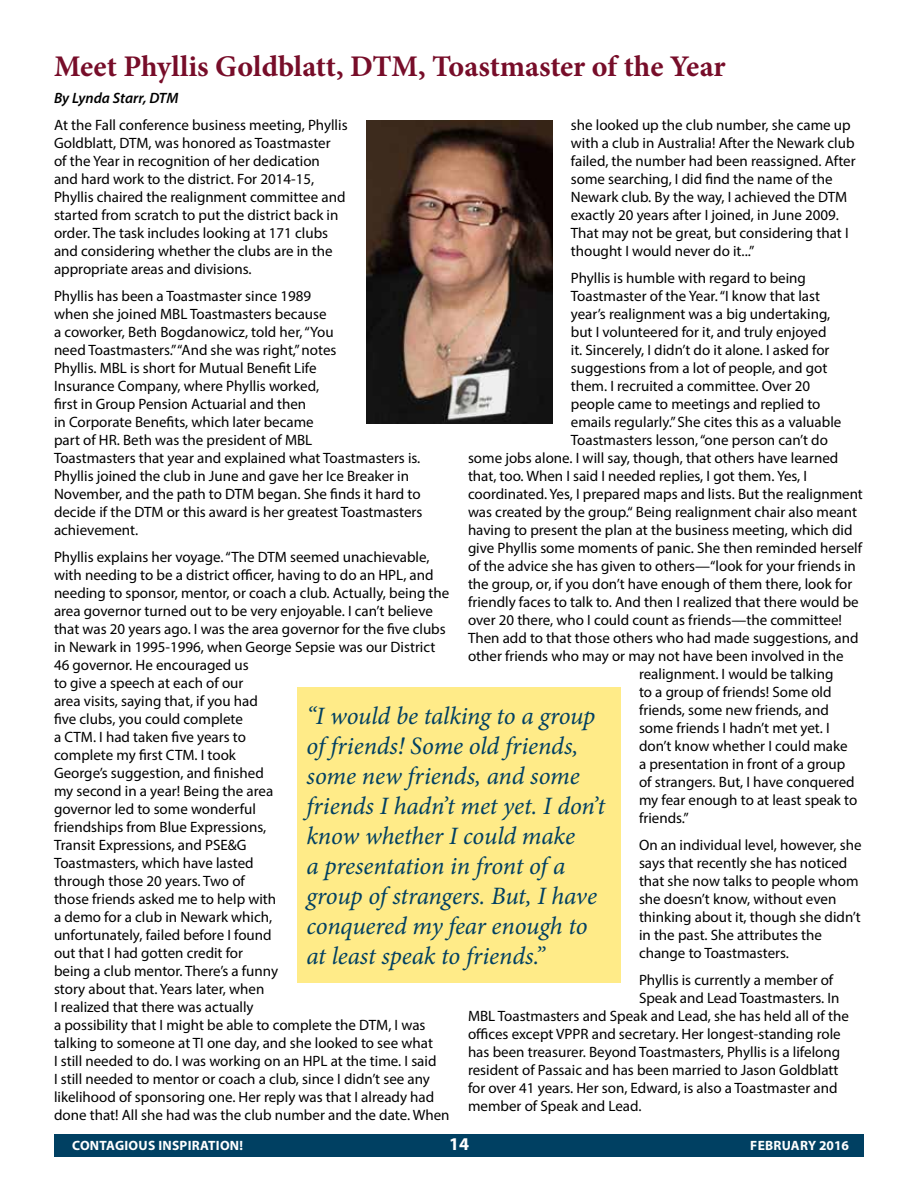
<style>
.page{position:relative;width:918px;height:1188px;background:#fff}
.page>*{position:absolute;margin:0;border:0;box-sizing:border-box;transform-origin:0 0}
.t1{font:700 30px "Minion Pro";letter-spacing:-.005em;color:#770d29}
.t2{font:italic 25.05px/30px "Minion Pro";letter-spacing:-.005em;color:#004062}
.t3{font:700 18px "Myriad Pro";color:#fff}
.t4{font:15px/18px "Myriad Pro";color:#000}
.t5{font:italic 600 15px "Myriad Pro";color:#000}
.t6{font:700 13.5px "Myriad Pro";letter-spacing:.02em;color:#fff}
</style>
<div class="page">
<div style="left:54px;top:1134px;width:810px;height:23px;background:#004062"></div>
<img style="left:366px;top:120px;width:187px;height:303px">
<div style="left:297px;top:687px;width:324px;height:295px;background:#ffeb88"></div>
<h1 class="t1" style="left:54px;top:45px;width:673px">Meet Phyllis Goldblatt, DTM, Toastmaster of the Year</h1>
<p class="t5" style="left:54px;top:88px;width:126px">By Lynda Starr, DTM</p>
<p class="t4" style="left:54px;top:116px;width:295px">At the Fall conference business meeting, Phyllis Goldblatt, DTM, was honored as Toastmaster<br>of the Year in recognition of her dedication and hard work to the district. For 2014-15, Phyllis chaired the realignment committee and started from scratch to put the district back in order. The task includes looking at 171 clubs and considering whether the clubs are in the appropriate areas and divisions.</p>
<p class="t4" style="left:54px;top:287px;width:370px">Phyllis has been a Toastmaster since 1989<br>when she joined MBL Toastmasters because<br>a coworker, Beth Bogdanowicz, told her, “You<br>need Toastmasters.” “And she was right,” notes<br>Phyllis. MBL is short for Mutual Benefit Life<br>Insurance Company, where Phyllis worked,<br>first in Group Pension Actuarial and then<br>in Corporate Benefits, which later became<br>part of HR. Beth was the president of MBL<br>Toastmasters that year and explained what Toastmasters is.<br>Phyllis joined the club in June and gave her Ice Breaker in November, and the path to DTM began. She finds it hard to decide if the DTM or this award is her greatest Toastmasters achievement.</p>
<p class="t4" style="left:54px;top:548px;width:397px">Phyllis explains her voyage. “The DTM seemed unachievable, with needing to be a district officer, having to do an HPL, and needing to sponsor, mentor, or coach a club. Actually, being the area governor turned out to be very enjoyable. I can’t believe that was 20 years ago. I was the area governor for the five clubs in Newark in 1995-1996, when George Sepsie was our District 46 governor. He encouraged us<br>to give a speech at each of our<br>area visits, saying that, if you had<br>five clubs, you could complete<br>a CTM. I had taken five years to<br>complete my first CTM. I took<br>George’s suggestion, and finished<br>my second in a year! Being the area<br>governor led to some wonderful<br>friendships from Blue Expressions,<br>Transit Expressions, and PSE&amp;G<br>Toastmasters, which have lasted<br>through those 20 years. Two of<br>those friends asked me to help with<br>a demo for a club in Newark which,<br>unfortunately, failed before I found<br>out that I had gotten credit for<br>being a club mentor. There’s a funny<br>story about that. Years later, when<br>I realized that there was actually<br>a possibility that I might be able to complete the DTM, I was talking to someone at TI one day, and she looked to see what<br>I still needed to do. I was working on an HPL at the time. I said<br>I still needed to mentor or coach a club, since I didn’t see any likelihood of sponsoring one. Her reply was that I already had done that! All she had was the club number and the date. When</p>
<p class="t4" style="left:571px;top:116px;width:286px">she looked up the club number, she came up with a club in Australia! After the Newark club failed, the number had been reassigned. After some searching, I did find the name of the Newark club. By the way, I achieved the DTM exactly 20 years after I joined, in June 2009.<br>That may not be great, but considering that I thought I would never do it...”</p>
<p class="t4" style="left:571px;top:269px;width:237px">Phyllis is humble with regard to being</p>
<p class="t4" style="left:571px;top:287px;width:251px">Toastmaster of the Year. “I know that last</p>
<p class="t4" style="left:571px;top:305px;width:261px">year’s realignment was a big undertaking,</p>
<p class="t4" style="left:571px;top:323px;width:257px">but I volunteered for it, and truly enjoyed</p>
<p class="t4" style="left:571px;top:341px;width:260px">it. Sincerely, I didn’t do it alone. I asked for</p>
<p class="t4" style="left:571px;top:359px;width:258px">suggestions from a lot of people, and got</p>
<p class="t4" style="left:571px;top:377px;width:241px">them. I recruited a committee. Over 20</p>
<p class="t4" style="left:571px;top:395px;width:251px">people came to meetings and replied to</p>
<p class="t4" style="left:571px;top:413px;width:272px">emails regularly.” She cites this as a valuable</p>
<p class="t4" style="left:571px;top:431px;width:259px">Toastmasters lesson, “one person can’t do</p>
<p class="t4" style="left:468px;top:449px;width:372px">some jobs alone. I will say, though, that others have learned</p>
<p class="t4" style="left:468px;top:467px;width:341px">that, too. When I said I needed replies, I got them. Yes, I</p>
<p class="t4" style="left:468px;top:485px;width:396px">coordinated. Yes, I prepared maps and lists. But the realignment</p>
<p class="t4" style="left:468px;top:503px;width:391px">was created by the group.“ Being realignment chair also meant</p>
<p class="t4" style="left:468px;top:521px;width:386px">having to present the plan at the business meeting, which did</p>
<p class="t4" style="left:468px;top:539px;width:396px">give Phyllis some moments of panic. She then reminded herself</p>
<p class="t4" style="left:468px;top:557px;width:389px">of the advice she has given to others—“look for your friends in</p>
<p class="t4" style="left:468px;top:575px;width:386px">the group, or, if you don’t have enough of them there, look for</p>
<p class="t4" style="left:468px;top:593px;width:392px">friendly faces to talk to. And then I realized that there would be</p>
<p class="t4" style="left:468px;top:611px;width:376px">over 20 there, who I could count as friends—the committee!</p>
<p class="t4" style="left:468px;top:629px;width:392px">Then add to that those others who had made suggestions, and</p>
<p class="t4" style="left:468px;top:647px;width:377px">other friends who may or may not have been involved in the</p>
<p class="t4" style="left:639px;top:665px;width:196px">realignment. I would be talking</p>
<p class="t4" style="left:639px;top:683px;width:194px">to a group of friends! Some old</p>
<p class="t4" style="left:639px;top:701px;width:191px">friends, some new friends, and</p>
<p class="t4" style="left:639px;top:719px;width:192px">some friends I hadn’t met yet. I</p>
<p class="t4" style="left:639px;top:737px;width:210px">don’t know whether I could make</p>
<p class="t4" style="left:639px;top:755px;width:208px">a presentation in front of a group</p>
<p class="t4" style="left:639px;top:773px;width:217px">of strangers. But, I have conquered</p>
<p class="t4" style="left:639px;top:791px;width:220px">my fear enough to at least speak to</p>
<p class="t4" style="left:639px;top:809px;width:51px">friends.”</p>
<p class="t4" style="left:639px;top:836px;width:224px">On an individual level, however, she says that recently she has noticed that she now talks to people whom she doesn’t know, without even thinking about it, though she didn’t in the past. She attributes the change to Toastmasters.</p>
<p class="t4" style="left:639px;top:971px;width:196px">Phyllis is currently a member of</p>
<p class="t4" style="left:639px;top:989px;width:202px">Speak and Lead Toastmasters. In</p>
<p class="t4" style="left:468px;top:1007px;width:382px">MBL Toastmasters and Speak and Lead, she has held all of the</p>
<p class="t4" style="left:468px;top:1025px;width:374px">offices except VPPR and secretary. Her longest-standing role</p>
<p class="t4" style="left:468px;top:1043px;width:374px">has been treasurer. Beyond Toastmasters, Phyllis is a lifelong</p>
<p class="t4" style="left:468px;top:1061px;width:372px">resident of Passaic and has been married to Jason Goldblatt</p>
<p class="t4" style="left:468px;top:1079px;width:371px">for over 41 years. Her son, Edward, is also a Toastmaster and</p>
<p class="t4" style="left:468px;top:1097px;width:175px">member of Speak and Lead.</p>
<p class="t2" style="left:307px;top:701px;width:300px">“I would be talking to a group of friends! Some old friends, some new friends, and some friends I hadn’t met yet. I don’t know whether I could make<br>a presentation in front of a group of strangers. But, I have conquered my fear enough to at least speak to friends.”</p>
<p class="t6" style="left:72px;top:1136px;width:172px">CONTAGIOUS INSPIRATION!</p>
<p class="t3" style="left:449px;top:1132px;width:21px">14</p>
<p class="t6" style="left:750px;top:1136px;width:100px">FEBRUARY 2016</p>
</div>
